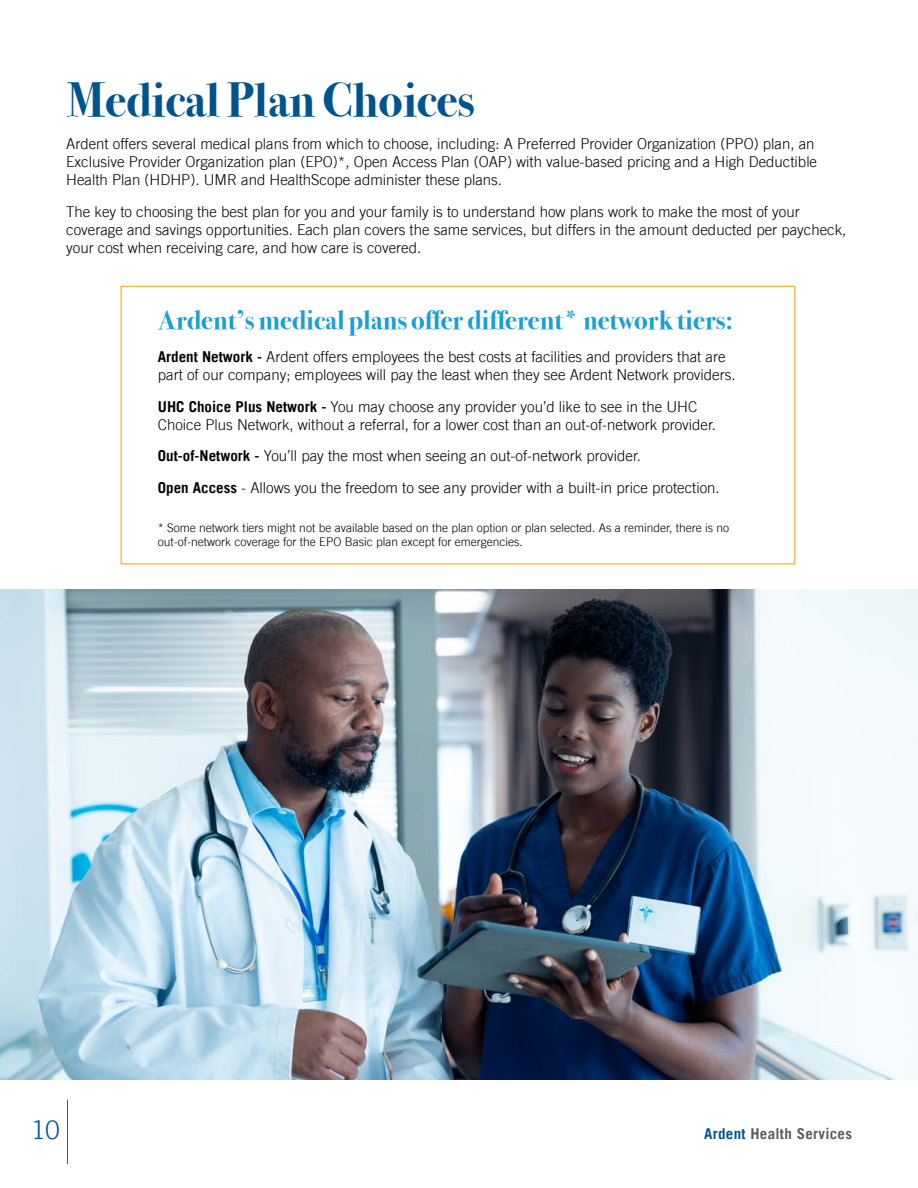
<style>
.page{position:relative;width:918px;height:1188px;background:#fff}
.page>*{position:absolute;margin:0;border:0;box-sizing:border-box;transform-origin:0 0}
.t1{font:700 48px "Bodoni Svty Two ITCTT";color:#00548e}
.t2{font:700 27px "Bodoni Svty Two ITCTT";color:#199ed6}
.t3{font:300 25.5px "Trade Gothic LT";color:#00548e}
.t4{font:300 15px/18px "Trade Gothic LT";color:#000}
.t5{font:700 15px "Trade Gothic LT";letter-spacing:.02em;color:#5a5b5d}
.t6{font:300 12px/14.4px "Trade Gothic LT";color:#000}
.s1{font-weight:700}
.s2{color:#00548e}
</style>
<div class="page">
<div style="left:121px;top:286px;width:674px;height:279px;border:1px solid #faa720"></div>
<img style="left:0;top:589px;width:918px;height:491px">
<svg style="left:639px;top:926px;width:45px;height:19px"></svg>
<hr style="left:67px;top:1099px;width:1px;height:65px;background:#5a5b5d">
<h1 class="t1" style="left:68px;top:60px;width:409px">Medical Plan Choices</h1>
<p class="t4" style="left:66px;top:135px;width:752px">Ardent offers several medical plans from which to choose, including: A Preferred Provider Organization (PPO) plan, an<br>Exclusive Provider Organization plan (EPO)*, Open Access Plan (OAP) with value-based pricing and a High Deductible<br>Health Plan (HDHP). UMR and HealthScope administer these plans.</p>
<p class="t4" style="left:66px;top:202px;width:782px">The key to choosing the best plan for you and your family is to understand how plans work to make the most of your coverage and savings opportunities. Each plan covers the same services, but differs in the amount deducted per paycheck, your cost when receiving care, and how care is covered.</p>
<h2 class="t2" style="left:158px;top:298px;width:576px">Ardent’s medical plans offer different* network tiers:</h2>
<p class="t4" style="left:158px;top:348px;width:579px"><span class="s1">Ardent Network -</span> Ardent offers employees the best costs at facilities and providers that are part of our company; employees will pay the least when they see Ardent Network providers.</p>
<p class="t4" style="left:158px;top:397px;width:560px"><span class="s1">UHC Choice Plus Network -</span> You may choose any provider you’d like to see in the UHC<br>Choice Plus Network, without a referral, for a lower cost than an out-of-network provider.</p>
<p class="t4" style="left:158px;top:440px;width:563px;line-height:31.5px"><span class="s1">Out-of-Network -</span> You’ll pay the most when seeing an out-of-network provider.<br><span class="s1">Open Access</span> - Allows you the freedom to see any provider with a built-in price protection.</p>
<p class="t6" style="left:158px;top:520px;width:573px">* Some network tiers might not be available based on the plan option or plan selected. As a reminder, there is no out-of-network coverage for the EPO Basic plan except for emergencies.</p>
<h3 class="t3" style="left:31px;top:1115px;width:30px">10</h3>
<p class="t5" style="left:704px;top:1125px;width:149px"><span class="s2">Ardent</span> Health Services</p>
</div>
